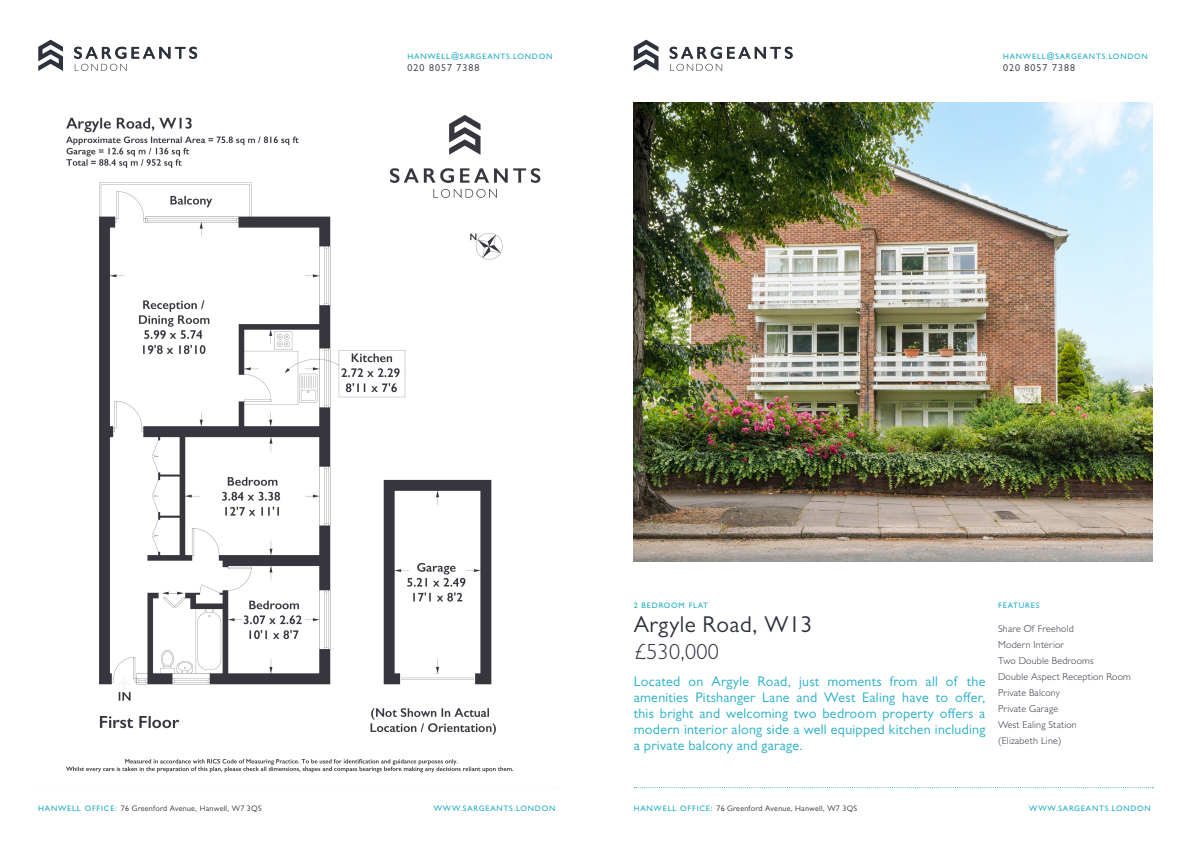
<style>
.page{position:relative;width:1191px;height:842px;background:#fff}
.page>*{position:absolute;margin:0;border:0;box-sizing:border-box;transform-origin:0 0}
.t1{font:23px "Gill Sans MT Pro";letter-spacing:.02em;color:#2e323d}
.t2{font:300 22px "Gill Sans MT Std";letter-spacing:.02em;color:#2e323d}
.t3{font:14px/16px "Gill Sans MT Pro";letter-spacing:.02em;color:#20adc6;text-align:justify}
.t4{font:300 10px/16px "Gill Sans MT Std";letter-spacing:.02em;color:#2e323d}
.t5{font:10px "Gill Sans MT Pro";letter-spacing:.1em;color:#2e323d}
.t6{font:500 8px "Gill Sans MT Std";letter-spacing:.1em;color:#20adc6}
.t7{font:8px "Gill Sans MT Pro";letter-spacing:.03em;color:#2e323d}
.s1{font-family:"Gill Sans MT Std";font-weight:500;color:#20adc6}
</style>
<div class="page">
<svg style="left:634px;top:40px;width:24px;height:31px"></svg>
<svg style="left:669px;top:47px;width:123px;height:24px"></svg>
<svg style="left:634px;top:787px;width:519px;height:1px"></svg>
<svg style="left:38px;top:40px;width:25px;height:31px"></svg>
<svg style="left:74px;top:47px;width:123px;height:24px"></svg>
<img style="left:634px;top:102px;width:518px;height:459px">
<img style="left:66px;top:115px;width:475px;height:658px">
<p class="t6" style="left:407px;top:51px;width:146px">HANWELL@SARGEANTS.LONDON</p>
<p class="t5" style="left:407px;top:61px;width:73px">020 8057 7388</p>
<p class="t6" style="left:1003px;top:51px;width:146px">HANWELL@SARGEANTS.LONDON</p>
<p class="t5" style="left:1003px;top:61px;width:73px">020 8057 7388</p>
<p class="t7" style="left:38px;top:803px;width:225px"><span class="s1">HANWELL OFFICE:</span> 76 Greenford Avenue, Hanwell, W7 3QS</p>
<p class="t6" style="left:634px;top:601px;width:76px">2 BEDROOM FLAT</p>
<p class="t1" style="left:634px;top:611px;width:180px">Argyle Road, W13</p>
<p class="t2" style="left:634px;top:638px;width:87px">£530,000</p>
<p class="t3" style="left:634px;top:673px;width:353px">Located on Argyle Road, just moments from all of the amenities Pitshanger Lane and West Ealing have to offer, this bright and welcoming two bedroom property offers a modern interior along side a well equipped kitchen including a private balcony and garage.</p>
<p class="t6" style="left:998px;top:601px;width:43px">FEATURES</p>
<p class="t4" style="left:998px;top:621px;width:77px">Share Of Freehold</p>
<p class="t4" style="left:998px;top:637px;width:68px">Modern Interior</p>
<p class="t4" style="left:998px;top:653px;width:134px">Two Double Bedrooms<br>Double Aspect Reception Room</p>
<p class="t4" style="left:998px;top:685px;width:63px">Private Balcony</p>
<p class="t4" style="left:998px;top:701px;width:61px">Private Garage</p>
<p class="t4" style="left:998px;top:717px;width:80px">West Ealing Station</p>
<p class="t4" style="left:998px;top:733px;width:65px">(Elizabeth Line)</p>
<p class="t6" style="left:434px;top:803px;width:123px">WWW.SARGEANTS.LONDON</p>
<p class="t7" style="left:634px;top:803px;width:225px"><span class="s1">HANWELL OFFICE:</span> 76 Greenford Avenue, Hanwell, W7 3QS</p>
<p class="t6" style="left:1029px;top:803px;width:123px">WWW.SARGEANTS.LONDON</p>
</div>
